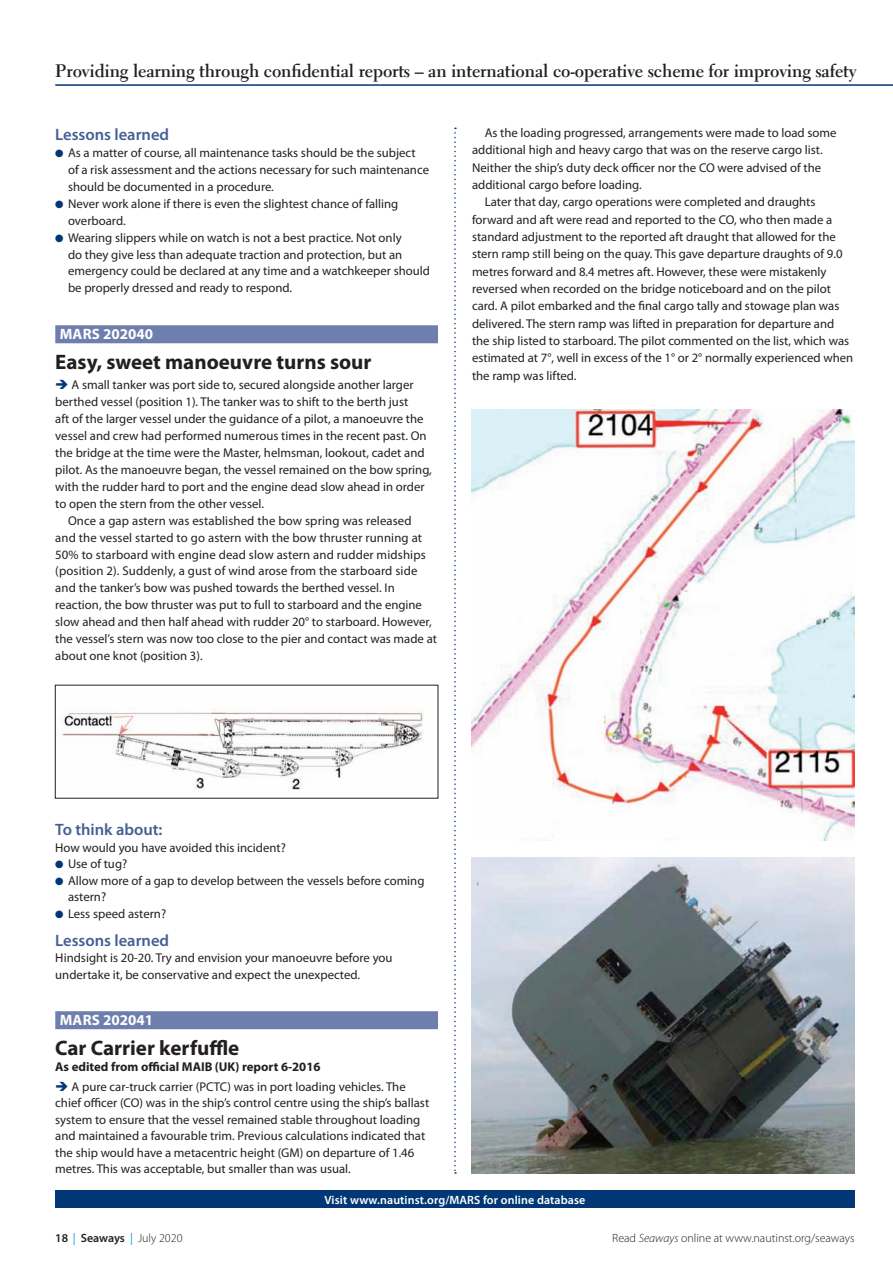
<style>
.page{position:relative;width:893px;height:1263px;background:#fff}
.page>*{position:absolute;margin:0;border:0;box-sizing:border-box;transform-origin:0 0}
.t1{font:700 21px "Myriad Pro";color:#231f20}
.t2{font:700 18px "Electra LT Std";letter-spacing:-.005em;color:#231f20}
.t3{font:600 16.5px "Myriad Pro";color:#435f94}
.t4{font:700 15px "Myriad Pro";color:#fff}
.t5{font:12.75px/16.5px "Myriad Pro";color:#231f20}
.t6{font:700 12.75px "Myriad Pro";color:#231f20}
.t7{font:300 12px "Myriad Pro";color:#231f20}
.t8{font:600 12px "Myriad Pro";letter-spacing:.01em;color:#fff}
.t9{font:600 12px "Myriad Pro";letter-spacing:-.005em;color:#231f20}
.s1{color:#013775}
.s2{font-weight:400;color:#00a5e3}
.s3{font-weight:300}
.s4{font-style:italic}
</style>
<div class="page">
<svg style="left:454px;top:128px;width:2px;height:1046px"></svg>
<hr style="left:55px;top:84px;width:838px;height:2px;background:#013775">
<div style="left:55px;top:1191px;width:800px;height:17px;background:#013775"></div>
<div style="left:55px;top:325px;width:383px;height:18px;background:#6e7fad"></div>
<img style="left:62px;top:708px;width:362px;height:82px">
<div style="left:55px;top:1011px;width:383px;height:18px;background:#6e7fad"></div>
<img style="left:472px;top:410px;width:382px;height:430px">
<img style="left:472px;top:857px;width:382px;height:317px">
<p class="t2" style="left:55px;top:60px;width:803px">Providing learning through confidential reports – an international co-operative scheme for improving safety</p>
<p class="t3" style="left:55px;top:124px;width:115px">Lessons learned</p>
<p class="t5" style="left:68px;top:144px;width:363px;line-height:17px;text-indent:-13px"><span class="s1">●</span> As a matter of course, all maintenance tasks should be the subject of a risk assessment and the actions necessary for such maintenance should be documented in a procedure.</p>
<p class="t5" style="left:68px;top:195px;width:332px;line-height:17px;text-indent:-13px"><span class="s1">●</span> Never work alone if there is even the slightest chance of falling overboard.</p>
<p class="t5" style="left:68px;top:229px;width:364px;line-height:17px;text-indent:-13px"><span class="s1">●</span> Wearing slippers while on watch is not a best practice. Not only<br>do they give less than adequate traction and protection, but an emergency could be declared at any time and a watchkeeper should be properly dressed and ready to respond.</p>
<p class="t4" style="left:60px;top:324px;width:95px">MARS 202040</p>
<p class="t1" style="left:55px;top:348px;width:318px">Easy, sweet manoeuvre turns sour</p>
<p class="t5" style="left:55px;top:376px;width:360px"><span class="s1">➔</span> A small tanker was port side to, secured alongside another larger</p>
<p class="t5" style="left:55px;top:393px;width:354px">berthed vessel (position 1). The tanker was to shift to the berth just</p>
<p class="t5" style="left:55px;top:410px;width:370px">aft of the larger vessel under the guidance of a pilot, a manoeuvre the</p>
<p class="t5" style="left:55px;top:427px;width:373px">vessel and crew had performed numerous times in the recent past. On</p>
<p class="t5" style="left:55px;top:444px;width:371px">the bridge at the time were the Master, helmsman, lookout, cadet and</p>
<p class="t5" style="left:55px;top:461px;width:378px">pilot. As the manoeuvre began, the vessel remained on the bow spring,</p>
<p class="t5" style="left:55px;top:478px;width:371px">with the rudder hard to port and the engine dead slow ahead in order</p>
<p class="t5" style="left:55px;top:495px;width:210px">to open the stern from the other vessel.</p>
<p class="t5" style="left:68px;top:512px;width:345px">Once a gap astern was established the bow spring was released</p>
<p class="t5" style="left:55px;top:529px;width:368px">and the vessel started to go astern with the bow thruster running at</p>
<p class="t5" style="left:55px;top:546px;width:372px">50% to starboard with engine dead slow astern and rudder midships</p>
<p class="t5" style="left:55px;top:563px;width:364px">(position 2). Suddenly, a gust of wind arose from the starboard side</p>
<p class="t5" style="left:55px;top:580px;width:341px">and the tanker’s bow was pushed towards the berthed vessel. In</p>
<p class="t5" style="left:55px;top:597px;width:368px">reaction, the bow thruster was put to full to starboard and the engine</p>
<p class="t5" style="left:55px;top:613px;width:378px">slow ahead and then half ahead with rudder 20° to starboard. However,</p>
<p class="t5" style="left:55px;top:630px;width:383px">the vessel’s stern was now too close to the pier and contact was made at</p>
<p class="t5" style="left:55px;top:647px;width:149px">about one knot (position 3).</p>
<p class="t5" style="left:485px;top:124px;width:353px">As the loading progressed, arrangements were made to load some</p>
<p class="t5" style="left:472px;top:142px;width:352px">additional high and heavy cargo that was on the reserve cargo list.</p>
<p class="t5" style="left:472px;top:159px;width:351px">Neither the ship’s duty deck officer nor the CO were advised of the</p>
<p class="t5" style="left:472px;top:176px;width:171px">additional cargo before loading.</p>
<p class="t5" style="left:485px;top:194px;width:332px">Later that day, cargo operations were completed and draughts</p>
<p class="t5" style="left:472px;top:211px;width:362px">forward and aft were read and reported to the CO, who then made a</p>
<p class="t5" style="left:472px;top:228px;width:365px">standard adjustment to the reported aft draught that allowed for the</p>
<p class="t5" style="left:472px;top:246px;width:372px">stern ramp still being on the quay. This gave departure draughts of 9.0</p>
<p class="t5" style="left:472px;top:263px;width:356px">metres forward and 8.4 metres aft. However, these were mistakenly</p>
<p class="t5" style="left:472px;top:280px;width:360px">reversed when recorded on the bridge noticeboard and on the pilot</p>
<p class="t5" style="left:472px;top:298px;width:369px">card. A pilot embarked and the final cargo tally and stowage plan was</p>
<p class="t5" style="left:472px;top:315px;width:364px">delivered. The stern ramp was lifted in preparation for departure and</p>
<p class="t5" style="left:472px;top:332px;width:379px">the ship listed to starboard. The pilot commented on the list, which was</p>
<p class="t5" style="left:472px;top:349px;width:383px">estimated at 7°, well in excess of the 1° or 2° normally experienced when</p>
<p class="t5" style="left:472px;top:367px;width:106px">the ramp was lifted.</p>
<p class="t3" style="left:55px;top:819px;width:109px">To think about:</p>
<p class="t5" style="left:55px;top:839px;width:232px">How would you have avoided this incident?</p>
<p class="t5" style="left:55px;top:855px;width:74px"><span class="s1">●</span> Use of tug?</p>
<p class="t5" style="left:68px;top:872px;width:358px;text-indent:-13px"><span class="s1">●</span> Allow more of a gap to develop between the vessels before coming astern?</p>
<p class="t5" style="left:55px;top:905px;width:112px"><span class="s1">●</span> Less speed astern?</p>
<p class="t3" style="left:55px;top:930px;width:115px">Lessons learned</p>
<p class="t5" style="left:55px;top:949px;width:339px">Hindsight is 20-20. Try and envision your manoeuvre before you undertake it, be conservative and expect the unexpected.</p>
<p class="t4" style="left:60px;top:1010px;width:95px">MARS 202041</p>
<p class="t1" style="left:55px;top:1034px;width:186px">Car Carrier kerfuffle</p>
<p class="t6" style="left:55px;top:1059px;width:267px">As edited from official MAIB (UK) report 6-2016</p>
<p class="t5" style="left:55px;top:1078px;width:375px"><span class="s1">➔</span> A pure car-truck carrier (PCTC) was in port loading vehicles. The chief officer (CO) was in the ship’s control centre using the ship’s ballast system to ensure that the vessel remained stable throughout loading and maintained a favourable trim. Previous calculations indicated that the ship would have a metacentric height (GM) on departure of 1.46 metres. This was acceptable, but smaller than was usual.</p>
<p class="t8" style="left:324px;top:1192px;width:262px">Visit www.nautinst.org/MARS for online database</p>
<p class="t9" style="left:55px;top:1230px;width:129px">18 <span class="s2">|</span> Seaways <span class="s2">|</span> <span class="s3">July 2020</span></p>
<p class="t7" style="left:612px;top:1231px;width:244px">Read <span class="s4">Seaways</span> online at www.nautinst.org/seaways</p>
</div>
